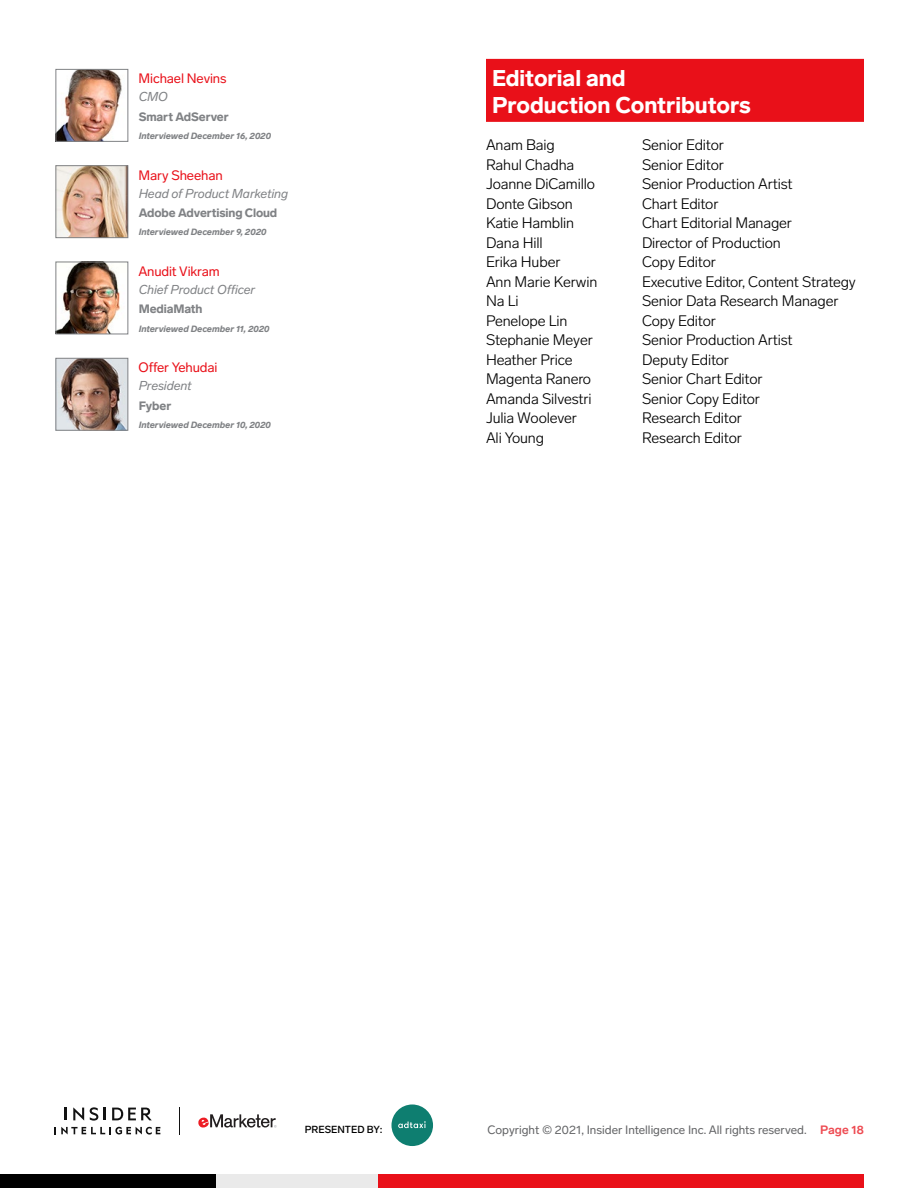
<style>
.page{position:relative;width:918px;height:1188px;background:#fff}
.page>*{position:absolute;margin:0;border:0;box-sizing:border-box;transform-origin:0 0}
.t1{font:900 22.5px/27px "Lab Grotesque";color:#fff}
.t2{font:300 15px "Lab Grotesque";letter-spacing:-.01em;color:#000}
.t3{font:13.5px "Lab Grotesque";letter-spacing:-.01em;color:#e91019}
.t4{font:italic 12.75px "Lab Grotesque";letter-spacing:-.01em;color:#808285}
.t5{font:12px "Lab Grotesque";color:#636466}
.t6{font:900 12px "Lab Grotesque";letter-spacing:-.01em;color:#808285}
.t7{font:500 10.2px "Lab Grotesque";color:#000}
.t8{font:italic 900 9px "Lab Grotesque";letter-spacing:-.01em;color:#808285}
.s1{font-weight:700;color:#ee4c53}
</style>
<div class="page">
<div style="left:378px;top:1174px;width:486px;height:14px;background:#e91019"></div>
<div style="left:0;top:1174px;width:216px;height:14px;background:#000"></div>
<div style="left:216px;top:1174px;width:162px;height:14px;background:#eaeaea"></div>
<svg style="left:55px;top:1127px;width:105px;height:8px"></svg>
<svg style="left:65px;top:1108px;width:2px;height:12px"></svg>
<svg style="left:73px;top:1107px;width:11px;height:14px"></svg>
<svg style="left:90px;top:1107px;width:15px;height:14px"></svg>
<svg style="left:112px;top:1108px;width:40px;height:12px"></svg>
<svg style="left:198px;top:1114px;width:79px;height:14px"></svg>
<svg style="left:179px;top:1107px;width:1px;height:27px"></svg>
<div style="left:391px;top:1104px;width:42px;height:42px;background:#0e7e70;border-radius:50%"></div>
<svg style="left:398px;top:1121px;width:28px;height:7px"></svg>
<img style="left:58px;top:71px;width:64px;height:69px">
<div style="left:56px;top:69px;width:72px;height:73px;border:1px solid #808285"></div>
<img style="left:58px;top:167px;width:68px;height:69px">
<div style="left:56px;top:165px;width:72px;height:73px;border:1px solid #808285"></div>
<img style="left:58px;top:264px;width:63px;height:68px">
<div style="left:56px;top:262px;width:72px;height:72px;border:1px solid #808285"></div>
<img style="left:58px;top:360px;width:68px;height:69px">
<div style="left:56px;top:358px;width:72px;height:73px;border:1px solid #808285"></div>
<div style="left:486px;top:59px;width:378px;height:63px;background:#e91019"></div>
<p class="t3" style="left:139px;top:71px;width:89px">Michael Nevins</p>
<p class="t4" style="left:139px;top:89px;width:31px">CMO</p>
<p class="t6" style="left:139px;top:109px;width:91px">Smart AdServer</p>
<p class="t8" style="left:139px;top:131px;width:134px">Interviewed December 16, 2020</p>
<p class="t3" style="left:139px;top:167px;width:86px">Mary Sheehan</p>
<p class="t4" style="left:139px;top:186px;width:151px">Head of Product Marketing</p>
<p class="t6" style="left:139px;top:206px;width:140px">Adobe Advertising Cloud</p>
<p class="t8" style="left:139px;top:227px;width:129px">Interviewed December 9, 2020</p>
<p class="t3" style="left:138px;top:263px;width:83px">Anudit Vikram</p>
<p class="t4" style="left:139px;top:282px;width:118px">Chief Product Officer</p>
<p class="t6" style="left:139px;top:302px;width:65px">MediaMath</p>
<p class="t8" style="left:139px;top:323px;width:132px">Interviewed December 11, 2020</p>
<p class="t3" style="left:139px;top:359px;width:80px">Offer Yehudai</p>
<p class="t4" style="left:139px;top:378px;width:54px">President</p>
<p class="t6" style="left:139px;top:398px;width:34px">Fyber</p>
<p class="t8" style="left:139px;top:419px;width:134px">Interviewed December 10, 2020</p>
<h1 class="t1" style="left:492px;top:65px;width:260px">Editorial and<br>Production Contributors</h1>
<p class="t2" style="left:486px;top:136px;width:70px">Anam Baig</p>
<p class="t2" style="left:642px;top:136px;width:83px">Senior Editor</p>
<p class="t2" style="left:486px;top:156px;width:90px">Rahul Chadha</p>
<p class="t2" style="left:642px;top:156px;width:83px">Senior Editor</p>
<p class="t2" style="left:486px;top:175px;width:111px">Joanne DiCamillo</p>
<p class="t2" style="left:642px;top:175px;width:152px">Senior Production Artist</p>
<p class="t2" style="left:486px;top:195px;width:88px">Donte Gibson</p>
<p class="t2" style="left:642px;top:195px;width:78px">Chart Editor</p>
<p class="t2" style="left:486px;top:214px;width:90px">Katie Hamblin</p>
<p class="t2" style="left:642px;top:214px;width:152px">Chart Editorial Manager</p>
<p class="t2" style="left:486px;top:234px;width:58px">Dana Hill</p>
<p class="t2" style="left:642px;top:234px;width:140px">Director of Production</p>
<p class="t2" style="left:486px;top:253px;width:76px">Erika Huber</p>
<p class="t2" style="left:642px;top:253px;width:75px">Copy Editor</p>
<p class="t2" style="left:486px;top:273px;width:113px">Ann Marie Kerwin</p>
<p class="t2" style="left:642px;top:273px;width:215px">Executive Editor, Content Strategy</p>
<p class="t2" style="left:486px;top:292px;width:34px">Na Li</p>
<p class="t2" style="left:642px;top:292px;width:198px">Senior Data Research Manager</p>
<p class="t2" style="left:486px;top:312px;width:83px">Penelope Lin</p>
<p class="t2" style="left:642px;top:312px;width:75px">Copy Editor</p>
<p class="t2" style="left:486px;top:331px;width:108px">Stephanie Meyer</p>
<p class="t2" style="left:642px;top:331px;width:152px">Senior Production Artist</p>
<p class="t2" style="left:486px;top:351px;width:88px">Heather Price</p>
<p class="t2" style="left:642px;top:351px;width:89px">Deputy Editor</p>
<p class="t2" style="left:486px;top:370px;width:107px">Magenta Ranero</p>
<p class="t2" style="left:642px;top:370px;width:122px">Senior Chart Editor</p>
<p class="t2" style="left:486px;top:390px;width:107px">Amanda Silvestri</p>
<p class="t2" style="left:642px;top:390px;width:119px">Senior Copy Editor</p>
<p class="t2" style="left:486px;top:409px;width:92px">Julia Woolever</p>
<p class="t2" style="left:642px;top:409px;width:101px">Research Editor</p>
<p class="t2" style="left:486px;top:429px;width:60px">Ali Young</p>
<p class="t2" style="left:642px;top:429px;width:101px">Research Editor</p>
<p class="t7" style="left:305px;top:1124px;width:79px">PRESENTED BY:</p>
<p class="t5" style="left:488px;top:1123px;width:378px">Copyright © 2021, Insider Intelligence Inc. All rights reserved. <span class="s1">Page 18</span></p>
</div>
